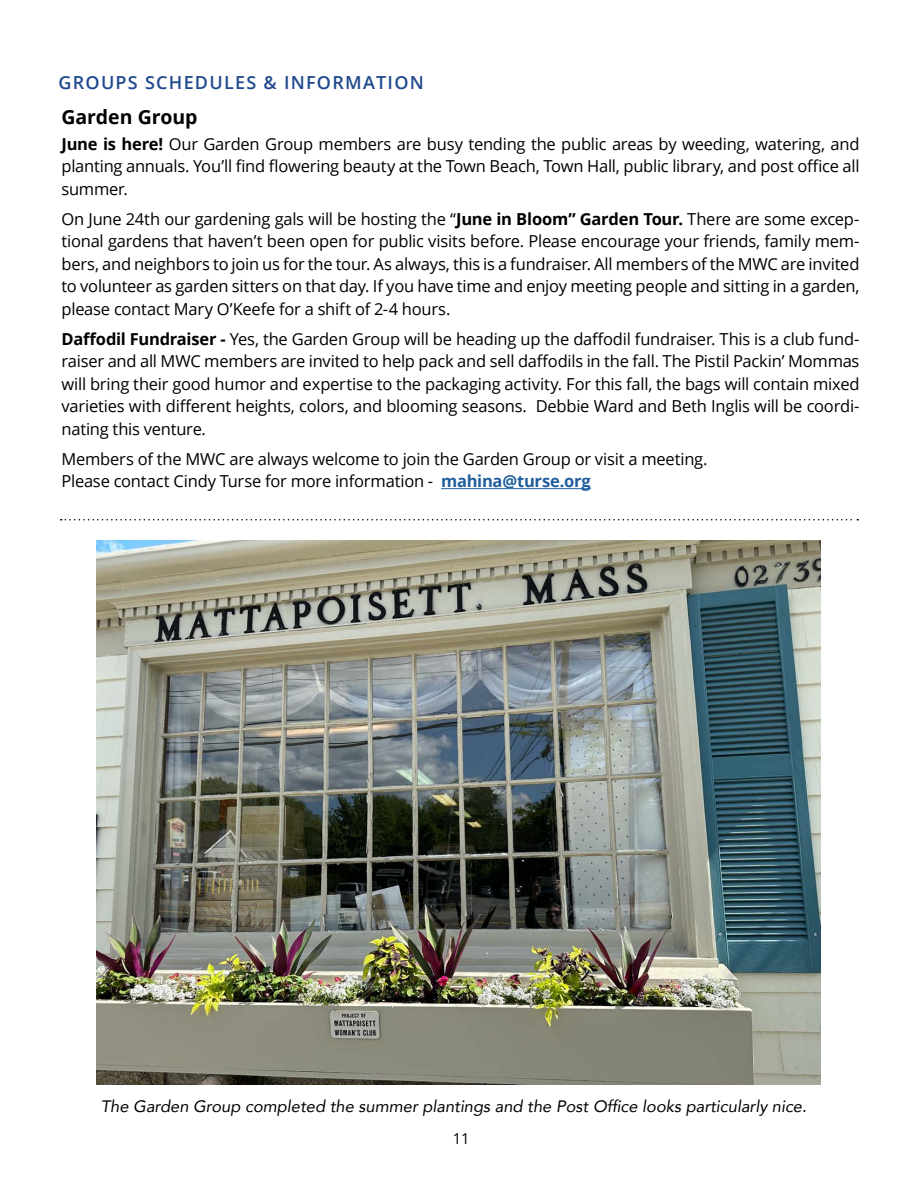
<style>
.page{position:relative;width:918px;height:1188px;background:#fff}
.page>*{position:absolute;margin:0;border:0;box-sizing:border-box;transform-origin:0 0}
.t1{font:700 19.5px "Open Sans";letter-spacing:-.005em;color:#000}
.t2{font:600 18px "Open Sans";letter-spacing:.07em;color:#204a8d}
.t3{font:16.5px/22.5px "Open Sans";letter-spacing:-.015em;color:#000;text-align:justify}
.t4{font:italic 16.5px "Avenir";color:#000}
.t5{font:15px "Open Sans";color:#000}
.s1{font-weight:700}
.s2{font-weight:700;color:#215e9e}
</style>
<div class="page">
<svg style="left:61px;top:519px;width:797px;height:1px"></svg>
<hr style="left:441px;top:488px;width:150px;height:1px;background:#215e9e">
<img style="left:96px;top:541px;width:725px;height:543px">
<p class="t2" style="left:58px;top:70px;width:367px">GROUPS SCHEDULES &amp; INFORMATION</p>
<p class="t1" style="left:62px;top:104px;width:138px">Garden Group</p>
<p class="t3" style="left:62px;top:132px;width:800px"><span class="s1">June is here!</span> Our Garden Group members are busy tending the public areas by weeding, watering, and planting annuals. You’ll find flowering beauty at the Town Beach, Town Hall, public library, and post office all summer.</p>
<p class="t3" style="left:61px;top:207px;width:800px">On June 24th our gardening gals will be hosting the “<span class="s1">June in Bloom” Garden Tour.</span> There are some excep&shy;tional gardens that haven’t been open for public visits before. Please encourage your friends, family mem&shy;bers, and neighbors to join us for the tour. As always, this is a fundraiser. All members of the MWC are invited to volunteer as garden sitters on that day. If you have time and enjoy meeting people and sitting in a garden, please contact Mary O’Keefe for a shift of 2-4 hours.</p>
<p class="t3" style="left:61px;top:327px;width:800px"><span class="s1">Daffodil Fundraiser -</span> Yes, the Garden Group will be heading up the daffodil fundraiser. This is a club fund&shy;raiser and all MWC members are invited to help pack and sell daffodils in the fall. The Pistil Packin’ Mommas will bring their good humor and expertise to the packaging activity. For this fall, the bags will contain mixed varieties with different heights, colors, and blooming seasons. Debbie Ward and Beth Inglis will be coordi&shy;nating this venture.</p>
<p class="t3" style="left:61px;top:447px;width:648px">Members of the MWC are always welcome to join the Garden Group or visit a meeting.<br>Please contact Cindy Turse for more information - <span class="s2">mahina@turse.org</span></p>
<p class="t4" style="left:101px;top:1096px;width:707px">The Garden Group completed the summer plantings and the Post Office looks particularly nice.</p>
<p class="t5" style="left:453px;top:1128px;width:19px">11</p>
</div>
